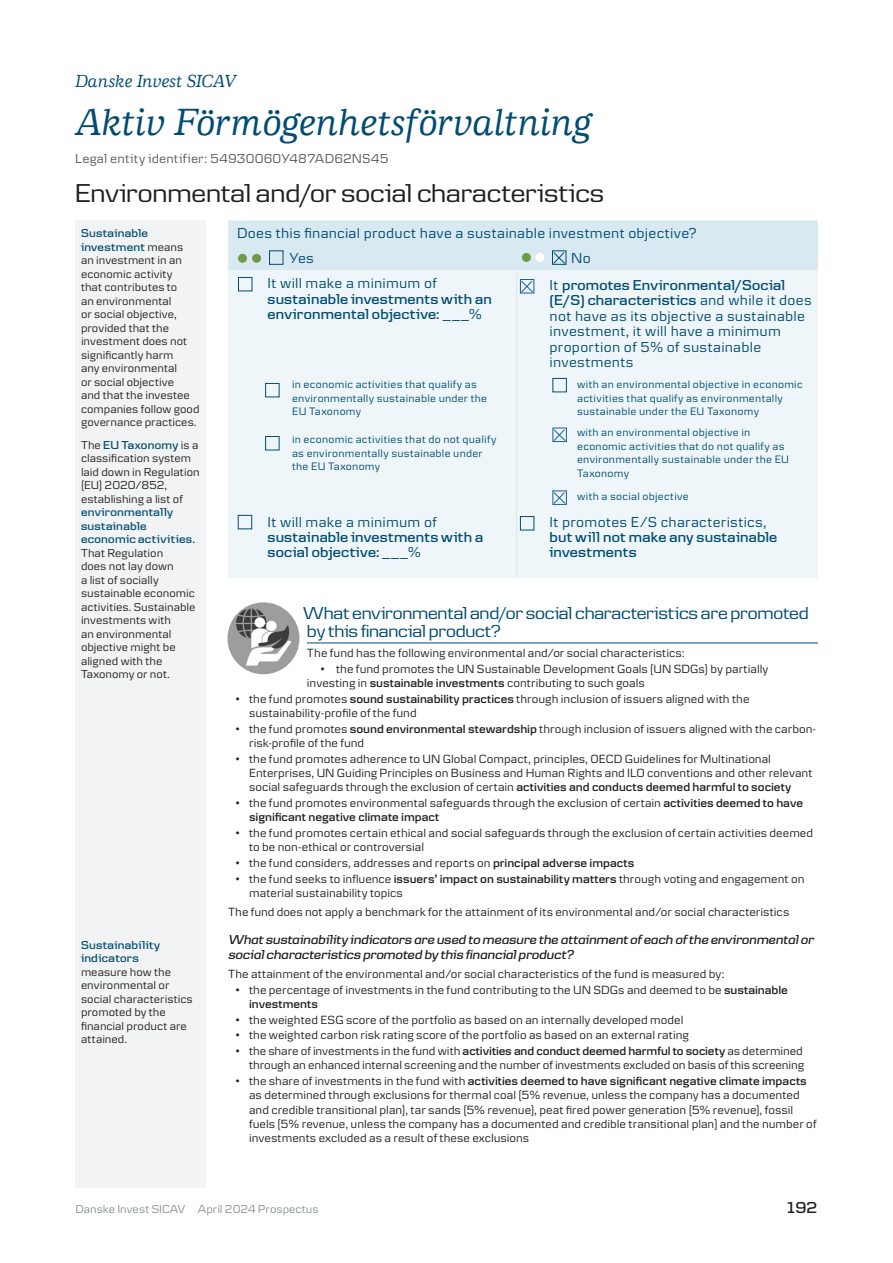
<style>
.page{position:relative;width:893px;height:1263px;background:#fff}
.page>*{position:absolute;margin:0;border:0;box-sizing:border-box;transform-origin:0 0}
.t1{font:italic 500 39px "Danske Human";color:#004c72}
.t2{font:27px "Danske Headline";letter-spacing:-.005em;color:#231f20}
.t3{font:18px/18px "Danske Headline";letter-spacing:-.015em;color:#004c72}
.t4{font:italic 500 18px "Danske Human";color:#004c72}
.t5{font:600 16.5px "Danske Headline";color:#231f20}
.t6{font:15px/15.3px "Danske Textv 2";letter-spacing:.015em;color:#004c72}
.t7{font:600 15px/15.3px "Danske Headline";letter-spacing:.015em;color:#004c72}
.t8{font:italic 600 13.5px/15px "Danske Headline";letter-spacing:-.005em;color:#231f20}
.t9{font:13.5px "Danske Text RU";letter-spacing:.01em;color:#57585a}
.t10{font:12.3px/14.2px "Danske Textv 2";color:#231f20}
.t11{font:12px/13.5px "Danske Textv 2";color:#231f20}
.t12{font:600 12px/13.5px "Danske Headline";letter-spacing:.02em;color:#004c72}
.t13{font:12px "Danske Textv 2";color:#869292}
.t14{font:11.25px/13.5px "Danske Textv 2";letter-spacing:.025em;color:#004c72}
.s1{font-family:"Danske Textv 2";font-weight:400;color:#231f20}
.s2{font-family:"Danske Textv 2";font-weight:400}
.s3{font-weight:600}
</style>
<div class="page">
<div style="left:228px;top:270px;width:590px;height:308px;background:#eff6f9"></div>
<hr style="left:516px;top:270px;width:1px;height:103px;background:#d8e9f1">
<hr style="left:516px;top:373px;width:1px;height:48px;background:#d8e9f1">
<hr style="left:516px;top:421px;width:1px;height:62px;background:#d8e9f1">
<svg style="left:516px;top:483px;width:1px;height:26px"></svg>
<hr style="left:516px;top:509px;width:1px;height:69px;background:#d8e9f1">
<div style="left:265px;top:383px;width:14px;height:14px;border:1px solid #004c72"></div>
<div style="left:265px;top:436px;width:14px;height:14px;border:1px solid #004c72"></div>
<hr style="left:307px;top:642px;width:511px;height:1px;background:#004c72">
<div style="left:228px;top:220px;width:590px;height:50px;background:#d8e9f1"></div>
<div style="left:552px;top:250px;width:14px;height:15px;border:1px solid #004c72"></div>
<div style="left:238px;top:277px;width:14px;height:14px;border:1px solid #004c72"></div>
<svg style="left:522px;top:281px;width:10px;height:10px"></svg>
<div style="left:520px;top:279px;width:14px;height:14px;border:1px solid #175d9e"></div>
<div style="left:552px;top:378px;width:15px;height:14px;border:1px solid #004c72"></div>
<svg style="left:554px;top:492px;width:11px;height:11px"></svg>
<div style="left:552px;top:490px;width:15px;height:15px;border:1px solid #175d9e"></div>
<svg style="left:554px;top:430px;width:11px;height:10px"></svg>
<div style="left:552px;top:428px;width:15px;height:14px;border:1px solid #175d9e"></div>
<div style="left:238px;top:515px;width:14px;height:14px;border:1px solid #004c72"></div>
<div style="left:520px;top:516px;width:14px;height:14px;border:1px solid #004c72"></div>
<img style="left:227px;top:602px;width:72px;height:72px;border-radius:36px">
<div style="left:75px;top:220px;width:131px;height:968px;background:#f2f3f4"></div>
<h3 class="t4" style="left:75px;top:71px;width:163px">Danske Invest SICAV</h3>
<h1 class="t1" style="left:75px;top:100px;width:518px">Aktiv Förmögenhetsförvaltning</h1>
<p class="t9" style="left:75px;top:151px;width:315px">Legal entity identifier: 54930060Y487AD62NS45</p>
<h2 class="t2" style="left:75px;top:178px;width:531px">Environmental and/or social characteristics</h2>
<p class="t12" style="left:81px;top:226px;width:104px">Sustainable investment <span class="s1">means</span></p>
<p class="t11" style="left:81px;top:253px;width:120px">an investment in an economic activity<br>that contributes to<br>an environmental<br>or social objective, provided that the investment does not significantly harm<br>any environmental<br>or social objective<br>and that the investee companies follow good governance practices.</p>
<p class="t12" style="left:81px;top:438px;width:119px"><span class="s1">The</span> EU Taxonomy <span class="s1">is a</span></p>
<p class="t11" style="left:81px;top:451px;width:120px">classification system laid down in Regulation (EU) 2020/852, establishing a list of</p>
<p class="t12" style="left:81px;top:505px;width:115px">environmentally sustainable economic activities.</p>
<p class="t11" style="left:81px;top:546px;width:116px">That Regulation<br>does not lay down<br>a list of socially sustainable economic activities. Sustainable investments with<br>an environmental objective might be aligned with the<br>Taxonomy or not.</p>
<p class="t12" style="left:81px;top:937px;width:81px">Sustainability indicators</p>
<p class="t11" style="left:81px;top:965px;width:113px">measure how the environmental or social characteristics promoted by the financial product are attained.</p>
<p class="t6" style="left:290px;top:221px;width:409px;line-height:24.9px;text-indent:-52px">Does this financial product have a sustainable investment objective?<br>Yes</p>
<p class="t6" style="left:571px;top:250px;width:21px">No</p>
<p class="t6" style="left:268px;top:275px;width:171px">It will make a minimum of</p>
<p class="t7" style="left:268px;top:291px;width:226px">sustainable investments with an environmental objective: <span class="s2">___%</span></p>
<p class="t7" style="left:550px;top:277px;width:264px"><span class="s2">It</span> promotes Environmental/Social (E/S) characteristics <span class="s2">and while it does</span></p>
<p class="t6" style="left:550px;top:308px;width:257px">not have as its objective a sustainable investment, it will have a minimum proportion of 5% of sustainable investments</p>
<p class="t14" style="left:292px;top:377px;width:196px">in economic activities that qualify as environmentally sustainable under the<br>EU Taxonomy</p>
<p class="t14" style="left:577px;top:377px;width:227px">with an environmental objective in economic activities that qualify as environmentally sustainable under the EU Taxonomy</p>
<p class="t14" style="left:292px;top:432px;width:206px">in economic activities that do not qualify as environmentally sustainable under the EU Taxonomy</p>
<p class="t14" style="left:577px;top:426px;width:213px">with an environmental objective in economic activities that do not qualify as environmentally sustainable under the EU<br>Taxonomy</p>
<p class="t14" style="left:577px;top:489px;width:113px">with a social objective</p>
<p class="t6" style="left:268px;top:514px;width:171px">It will make a minimum of</p>
<p class="t7" style="left:268px;top:529px;width:217px">sustainable investments with a social objective: <span class="s2">___%</span></p>
<p class="t6" style="left:550px;top:514px;width:219px">It promotes E/S characteristics,</p>
<p class="t7" style="left:550px;top:529px;width:229px">but will not make any sustainable investments</p>
<h3 class="t3" style="left:303px;top:603px;width:507px">What environmental and/or social characteristics are promoted by this financial product?</h3>
<p class="t10" style="left:307px;top:645px;width:379px">The fund has the following environmental and/or social characteristics:</p>
<p class="t10" style="left:307px;top:661px;width:463px;text-indent:14px"><span class="s3">•</span> the fund promotes the UN Sustainable Development Goals (UN SDGs) by partially investing in <span class="s3">sustainable investments</span> contributing to such goals</p>
<p class="t10" style="left:249px;top:691px;width:502px;text-indent:-14px"><span class="s3">•</span> the fund promotes <span class="s3">sound sustainability practices</span> through inclusion of issuers aligned with the sustainability-profile of the fund</p>
<p class="t10" style="left:249px;top:721px;width:568px;text-indent:-14px"><span class="s3">•</span> the fund promotes <span class="s3">sound environmental stewardship</span> through inclusion of issuers aligned with the carbon&shy;risk-profile of the fund</p>
<p class="t10" style="left:249px;top:751px;width:565px;text-indent:-14px"><span class="s3">•</span> the fund promotes adherence to UN Global Compact, principles, OECD Guidelines for Multinational<br>Enterprises, UN Guiding Principles on Business and Human Rights and ILO conventions and other relevant social safeguards through the exclusion of certain <span class="s3">activities and conducts deemed harmful to society</span></p>
<p class="t10" style="left:249px;top:795px;width:555px;text-indent:-14px"><span class="s3">•</span> the fund promotes environmental safeguards through the exclusion of certain <span class="s3">activities deemed to have significant negative climate impact</span></p>
<p class="t10" style="left:249px;top:825px;width:566px;text-indent:-14px"><span class="s3">•</span> the fund promotes certain ethical and social safeguards through the exclusion of certain activities deemed to be non-ethical or controversial</p>
<p class="t10" style="left:236px;top:855px;width:400px"><span class="s3">•</span> the fund considers, addresses and reports on <span class="s3">principal adverse impacts</span></p>
<p class="t10" style="left:249px;top:871px;width:557px;text-indent:-14px"><span class="s3">•</span> the fund seeks to influence <span class="s3">issuers’ impact on sustainability matters</span> through voting and engagement on material sustainability topics</p>
<p class="t10" style="left:228px;top:904px;width:563px">The fund does not apply a benchmark for the attainment of its environmental and/or social characteristics</p>
<p class="t8" style="left:228px;top:932px;width:587px">What sustainability indicators are used to measure the attainment of each of the environmental or social characteristics promoted by this financial product?</p>
<p class="t10" style="left:228px;top:966px;width:498px">The attainment of the environmental and/or social characteristics of the fund is measured by:</p>
<p class="t10" style="left:249px;top:982px;width:540px;text-indent:-14px"><span class="s3">•</span> the percentage of investments in the fund contributing to the UN SDGs and deemed to be <span class="s3">sustainable investments</span></p>
<p class="t10" style="left:236px;top:1012px;width:449px"><span class="s3">•</span> the weighted ESG score of the portfolio as based on an internally developed model</p>
<p class="t10" style="left:236px;top:1028px;width:455px"><span class="s3">•</span> the weighted carbon risk rating score of the portfolio as based on an external rating</p>
<p class="t10" style="left:236px;top:1044px;width:570px;text-align:right"><span class="s3">•</span> the share of investments in the fund with <span class="s3">activities and conduct deemed harmful to society</span> as determined through an enhanced internal screening and the number of investments excluded on basis of this screening</p>
<p class="t10" style="left:249px;top:1074px;width:569px;text-indent:-14px"><span class="s3">•</span> the share of investments in the fund with <span class="s3">activities deemed to have significant negative climate impacts </span>as determined through exclusions for thermal coal (5% revenue, unless the company has a documented and credible transitional plan), tar sands (5% revenue), peat fired power generation (5% revenue), fossil fuels (5% revenue, unless the company has a documented and credible transitional plan) and the number of investments excluded as a result of these exclusions</p>
<p class="t13" style="left:75px;top:1202px;width:245px">Danske Invest SICAV April 2024 Prospectus</p>
<h3 class="t5" style="left:785px;top:1198px;width:34px">192</h3>
</div>
